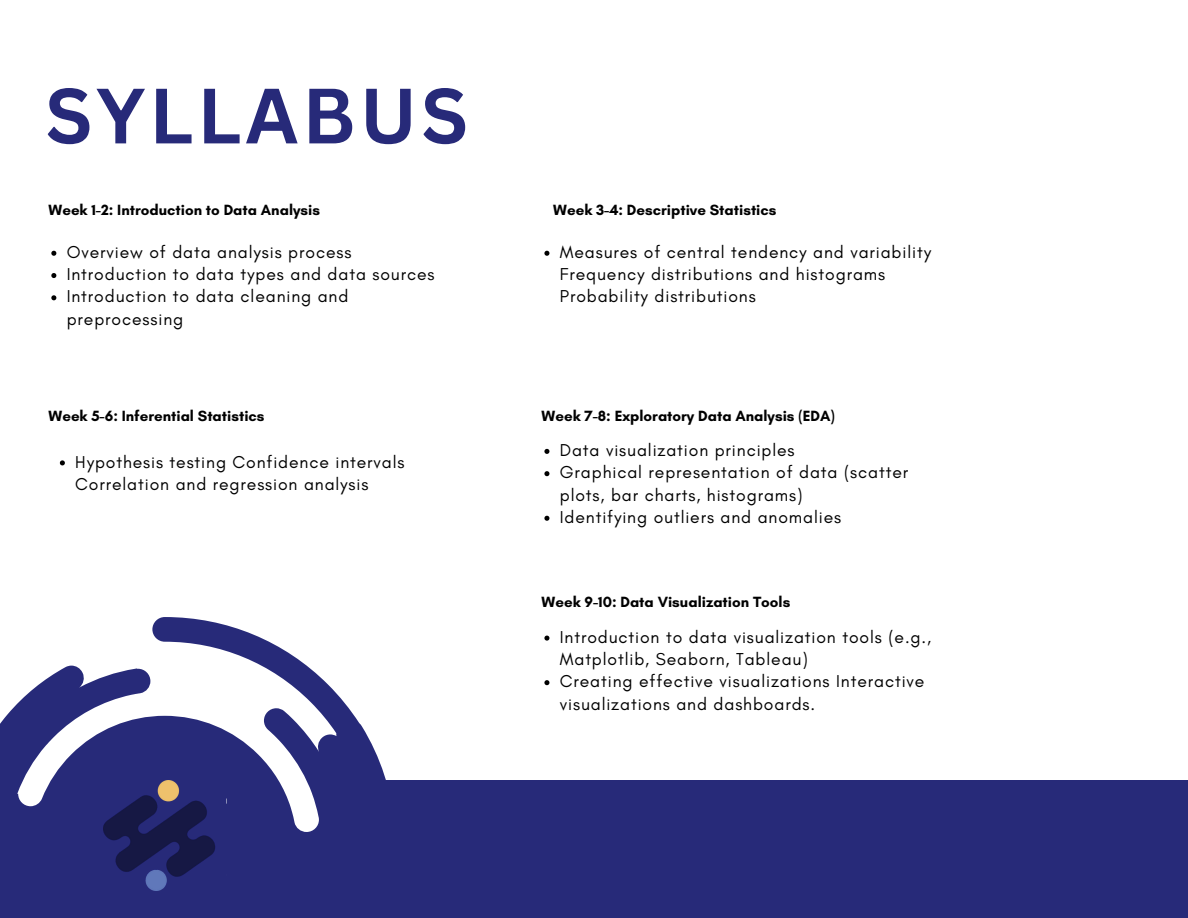
<style>
.page{position:relative;width:1188px;height:918px;background:#fff}
.page>*{position:absolute;margin:0;border:0;box-sizing:border-box;transform-origin:0 0}
.t1{font:700 76.5px "Canva Sans";letter-spacing:.05em;color:#272a79}
.t2{font:17.55px/22.4px "Glacial Indifference";letter-spacing:.05em;color:#000}
.t3{font:700 15.15px "Glacial Indifference";color:#000}
</style>
<div class="page">
<div style="left:342px;top:781px;width:846px;height:137px;background:#272a79"></div>
<svg style="left:0;top:617px;width:396px;height:301px;fill:#272a79"></svg>
<svg style="left:51px;top:251px;width:5px;height:5px"></svg>
<svg style="left:51px;top:273px;width:5px;height:5px"></svg>
<svg style="left:51px;top:295px;width:5px;height:5px"></svg>
<img style="left:103px;top:781px;width:123px;height:110px">
<svg style="left:544px;top:251px;width:5px;height:5px"></svg>
<svg style="left:60px;top:460px;width:5px;height:5px"></svg>
<svg style="left:544px;top:449px;width:5px;height:5px"></svg>
<svg style="left:544px;top:471px;width:5px;height:5px"></svg>
<svg style="left:544px;top:516px;width:5px;height:5px"></svg>
<svg style="left:544px;top:636px;width:5px;height:5px"></svg>
<svg style="left:544px;top:680px;width:5px;height:5px"></svg>
<p class="t1" style="left:45px;top:62px;width:424px">SYLLABUS</p>
<p class="t3" style="left:49px;top:200px;width:273px">Week 1-2: Introduction to Data Analysis</p>
<p class="t3" style="left:553px;top:200px;width:225px">Week 3-4: Descriptive Statistics</p>
<p class="t2" style="left:560px;top:241px;width:373px">Measures of central tendency and variability<br>Frequency distributions and histograms<br>Probability distributions</p>
<p class="t2" style="left:67px;top:241px;width:286px">Overview of data analysis process</p>
<p class="t2" style="left:67px;top:263px;width:369px">Introduction to data types and data sources</p>
<p class="t2" style="left:67px;top:285px;width:283px">Introduction to data cleaning and preprocessing</p>
<p class="t3" style="left:49px;top:406px;width:217px">Week 5-6: Inferential Statistics</p>
<p class="t2" style="left:75px;top:450px;width:331px">Hypothesis testing Confidence intervals<br>Correlation and regression analysis</p>
<p class="t3" style="left:542px;top:406px;width:295px">Week 7-8: Exploratory Data Analysis (EDA)</p>
<p class="t2" style="left:560px;top:439px;width:236px">Data visualization principles</p>
<p class="t2" style="left:560px;top:461px;width:350px">Graphical representation of data (scatter plots, bar charts, histograms)</p>
<p class="t2" style="left:560px;top:506px;width:283px">Identifying outliers and anomalies</p>
<p class="t3" style="left:542px;top:593px;width:250px">Week 9-10: Data Visualization Tools</p>
<p class="t2" style="left:560px;top:625px;width:373px">Introduction to data visualization tools (e.g.,<br>Matplotlib, Seaborn, Tableau)</p>
<p class="t2" style="left:560px;top:670px;width:366px">Creating effective visualizations Interactive visualizations and dashboards.</p>
</div>
